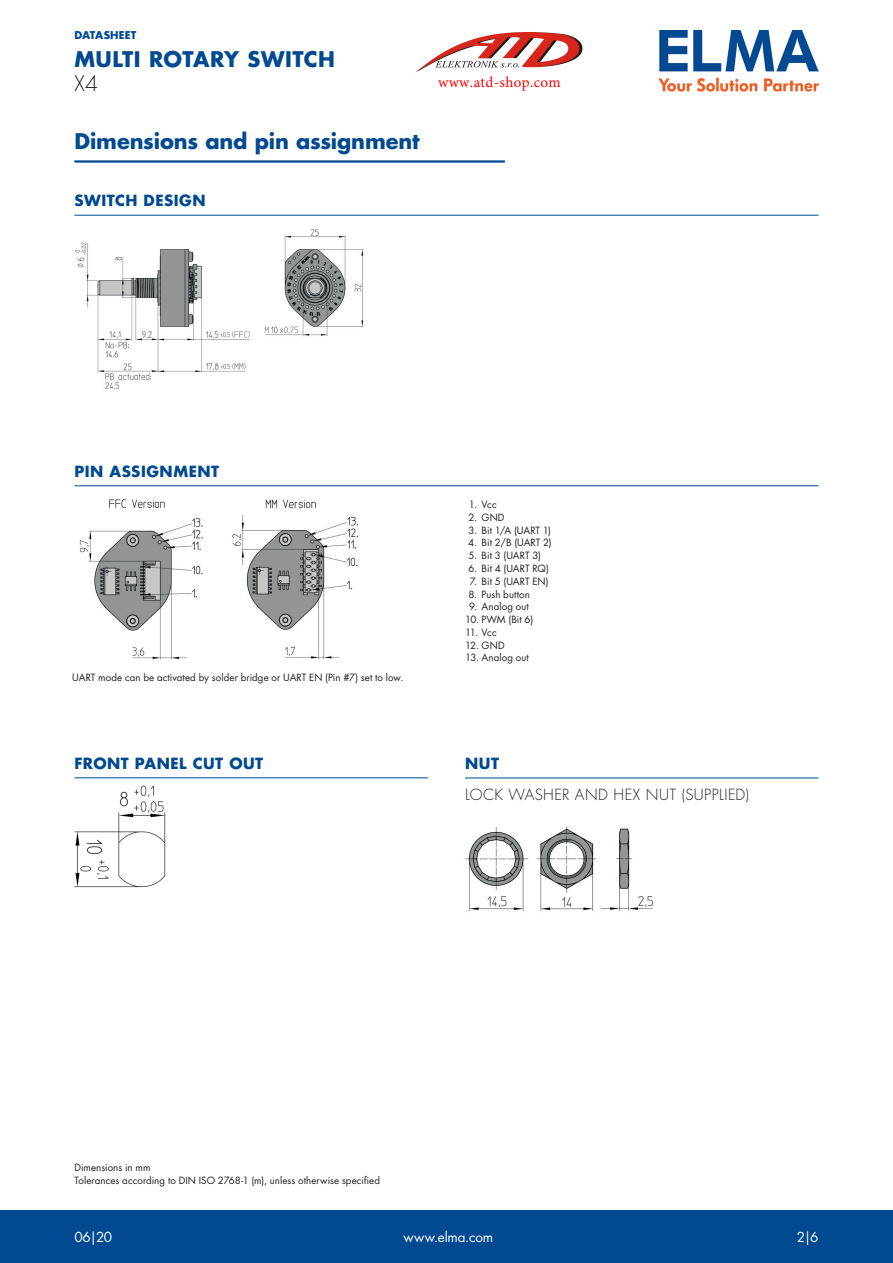
<style>
.page{position:relative;width:893px;height:1263px;background:#fff}
.page>*{position:absolute;margin:0;border:0;box-sizing:border-box;transform-origin:0 0}
.t1{font:700 21px "Futura Std";letter-spacing:-.005em;color:#014990}
.t2{font:700 21px "Futura Std";letter-spacing:.02em;color:#014990}
.t3{font:300 21px "Futura Std";color:#231f20}
.t4{font:700 15px "Futura Std";letter-spacing:.035em;color:#014990}
.t5{font:300 15px "Futura Std";letter-spacing:.03em;color:#231f20}
.t6{font:15px "Minion Pro";letter-spacing:.025em;color:#f00}
.t7{font:13.5px "Futura Std";letter-spacing:-.01em;color:#fff}
.t8{font:700 10.5px "Futura Std";letter-spacing:.015em;color:#014990}
.t9{font:9.75px/12.8px "Futura Std";letter-spacing:.005em;color:#231f20}
</style>
<div class="page">
<img style="left:659px;top:30px;width:160px;height:62px">
<div style="left:0;top:1210px;width:893px;height:53px;background:#014990"></div>
<img style="left:75px;top:229px;width:289px;height:161px">
<img style="left:79px;top:499px;width:279px;height:161px">
<img style="left:74px;top:785px;width:92px;height:103px">
<hr style="left:74px;top:486px;width:745px;height:1px;background:#014990">
<hr style="left:74px;top:777px;width:354px;height:1px;background:#014990">
<hr style="left:465px;top:778px;width:354px;height:1px;background:#014990">
<hr style="left:74px;top:160px;width:431px;height:3px;background:#014990">
<hr style="left:74px;top:215px;width:745px;height:1px;background:#014990">
<img style="left:464px;top:826px;width:189px;height:85px">
<img style="left:415px;top:32px;width:168px;height:40px">
<p class="t8" style="left:74px;top:28px;width:64px">DATASHEET</p>
<h1 class="t2" style="left:74px;top:45px;width:262px">MULTI ROTARY SWITCH</h1>
<h1 class="t3" style="left:74px;top:70px;width:25px">X4</h1>
<h1 class="t1" style="left:74px;top:127px;width:347px">Dimensions and pin assignment</h1>
<h2 class="t4" style="left:74px;top:191px;width:133px">SWITCH DESIGN</h2>
<h2 class="t6" style="left:438px;top:72px;width:124px">www.atd-shop.com</h2>
<h2 class="t4" style="left:74px;top:461px;width:146px">PIN ASSIGNMENT</h2>
<p class="t9" style="left:72px;top:671px;width:333px">UART mode can be activated by solder bridge or UART EN (Pin #7) set to low.</p>
<p class="t9" style="left:469px;top:498px;width:29px">1. Vcc</p>
<p class="t9" style="left:468px;top:511px;width:38px">2. GND</p>
<p class="t9" style="left:468px;top:524px;width:84px">3. Bit 1/A (UART 1)</p>
<p class="t9" style="left:468px;top:537px;width:85px">4. Bit 2/B (UART 2)</p>
<p class="t9" style="left:469px;top:549px;width:74px">5. Bit 3 (UART 3)</p>
<p class="t9" style="left:468px;top:562px;width:82px">6. Bit 4 (UART RQ)</p>
<p class="t9" style="left:470px;top:575px;width:80px">7. Bit 5 (UART EN)</p>
<p class="t9" style="left:468px;top:588px;width:63px">8. Push button</p>
<p class="t9" style="left:469px;top:600px;width:61px">9. Analog out</p>
<p class="t9" style="left:465px;top:613px;width:70px">10. PWM (Bit 6)</p>
<p class="t9" style="left:465px;top:626px;width:33px">11. Vcc</p>
<p class="t9" style="left:465px;top:639px;width:41px">12. GND</p>
<p class="t9" style="left:465px;top:651px;width:65px">13. Analog out</p>
<h2 class="t4" style="left:74px;top:753px;width:190px">FRONT PANEL CUT OUT</h2>
<h2 class="t4" style="left:465px;top:754px;width:35px">NUT</h2>
<h2 class="t5" style="left:465px;top:786px;width:286px">LOCK WASHER AND HEX NUT (SUPPLIED)</h2>
<p class="t9" style="left:74px;top:1161px;width:307px">Dimensions in mm<br>Tolerances according to DIN ISO 2768-1 (m), unless otherwise specified</p>
<h3 class="t7" style="left:74px;top:1228px;width:39px">06|20</h3>
<h3 class="t7" style="left:404px;top:1228px;width:91px">www.elma.com</h3>
<h3 class="t7" style="left:797px;top:1228px;width:23px">2|6</h3>
</div>
